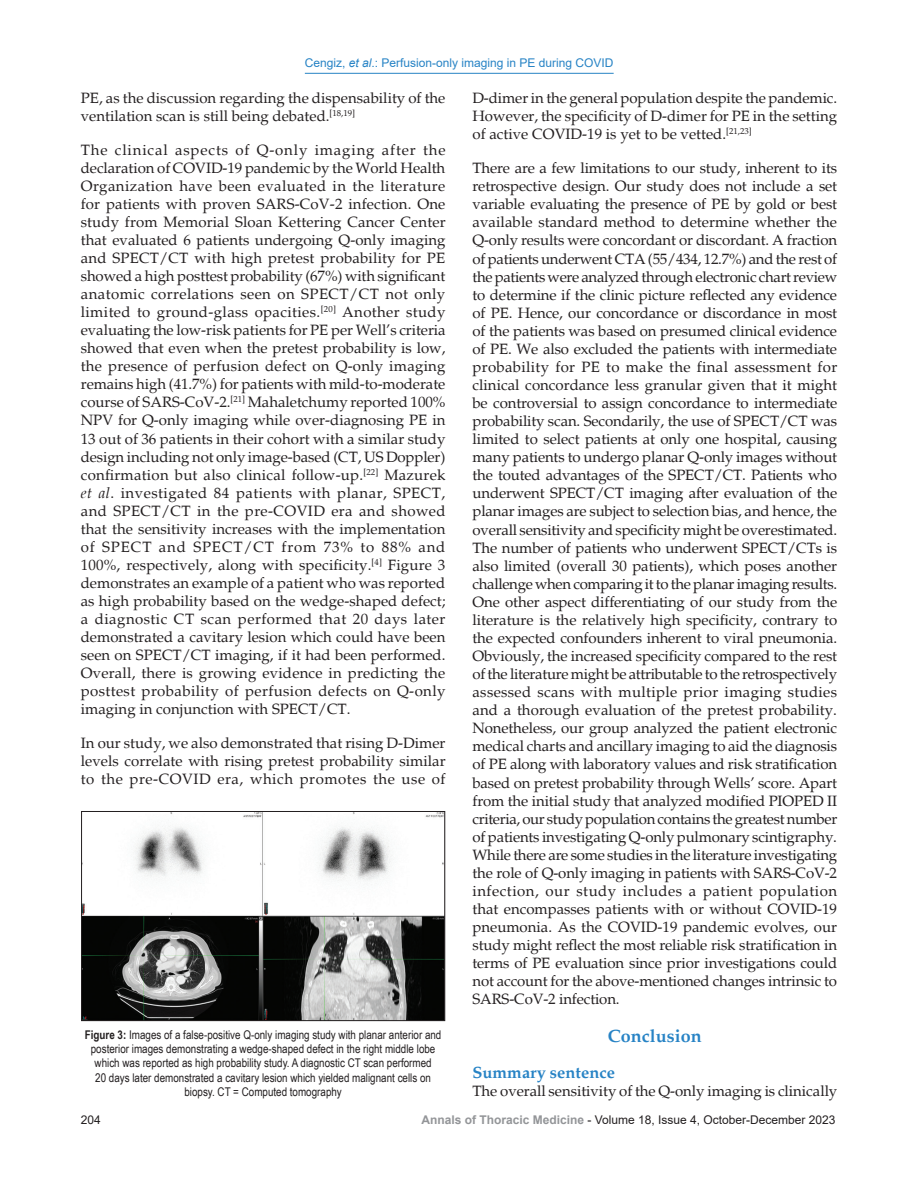
<style>
.page{position:relative;width:918px;height:1188px;background:#fff}
.page>*{position:absolute;margin:0;border:0;box-sizing:border-box;transform-origin:0 0}
.t1{font:700 18px "Palatino";color:#2783c5}
.t2{font:700 16.5px "Palatino";color:#2783c5}
.TX{font:15px/18px "Palatino";color:#231f20;text-align:justify}
.FGC{font:12px/14.4px "Arial Narrow";color:#231f20;text-align:center}
.t3{font:12px "Arial";color:#231f20}
.t4{font:12px "Arial";color:#2783c5}
.s1{font-style:italic}
.s2{font-weight:700}
.s3{font-weight:700;color:#939598}
</style>
<div class="page">
<hr style="left:305px;top:73px;width:309px;height:1px;background:#2783c5">
<img style="left:83px;top:813px;width:360px;height:206px">
<div style="left:81px;top:811px;width:364px;height:210px;border:1px solid #231f20"></div>
<p class="t4" style="left:305px;top:55px;width:310px">Cengiz, <span class="s1">et al</span>.: Perfusion‑only imaging in PE during COVID</p>
<p class="TX" style="left:81px;top:89px;width:366px">PE, as the discussion regarding the dispensability of the ventilation scan is still being debated.<sup>[18,19]</sup></p>
<p class="TX" style="left:81px;top:141px;width:366px">The clinical aspects of Q‑only imaging after the declaration of COVID‑19 pandemic by the World Health Organization have been evaluated in the literature for patients with proven SARS‑CoV‑2 infection. One study from Memorial Sloan Kettering Cancer Center that evaluated 6 patients undergoing Q‑only imaging and SPECT/CT with high pretest probability for PE showed a high posttest probability (67%) with significant anatomic correlations seen on SPECT/CT not only limited to ground‑glass opacities.<sup>[20]</sup> Another study evaluating the low‑risk patients for PE per Well’s criteria showed that even when the pretest probability is low, the presence of perfusion defect on Q‑only imaging remains high (41.7%) for patients with mild‑to‑moderate course of SARS‑CoV‑2.<sup>[21]</sup> Mahaletchumy reported 100% NPV for Q‑only imaging while over‑diagnosing PE in 13 out of 36 patients in their cohort with a similar study design including not only image‑based (CT, US Doppler) confirmation but also clinical follow‑up.<sup>[22]</sup> Mazurek <span class="s1">et al</span>. investigated 84 patients with planar, SPECT, and SPECT/CT in the pre‑COVID era and showed that the sensitivity increases with the implementation of SPECT and SPECT/CT from 73% to 88% and 100%, respectively, along with specificity.<sup>[4]</sup> Figure 3 demonstrates an example of a patient who was reported as high probability based on the wedge‑shaped defect; a diagnostic CT scan performed that 20 days later demonstrated a cavitary lesion which could have been seen on SPECT/CT imaging, if it had been performed.<br>Overall, there is growing evidence in predicting the posttest probability of perfusion defects on Q‑only imaging in conjunction with SPECT/CT.</p>
<p class="TX" style="left:81px;top:734px;width:366px">In our study, we also demonstrated that rising D‑Dimer levels correlate with rising pretest probability similar to the pre‑COVID era, which promotes the use of</p>
<p class="FGC" style="left:85px;top:1027px;width:358px"><span class="s2">Figure 3:</span> Images of a false‑positive Q‑only imaging study with planar anterior and posterior images demonstrating a wedge‑shaped defect in the right middle lobe which was reported as high probability study. A diagnostic CT scan performed<br>20 days later demonstrated a cavitary lesion which yielded malignant cells on biopsy. CT = Computed tomography</p>
<p class="TX" style="left:472px;top:89px;width:366px">D‑dimer in the general population despite the pandemic.<br>However, the specificity of D‑dimer for PE in the setting of active COVID‑19 is yet to be vetted.<sup>[21,23]</sup></p>
<p class="TX" style="left:472px;top:159px;width:366px">There are a few limitations to our study, inherent to its retrospective design. Our study does not include a set variable evaluating the presence of PE by gold or best available standard method to determine whether the Q‑only results were concordant or discordant. A fraction of patients underwent CTA (55/434, 12.7%) and the rest of the patients were analyzed through electronic chart review to determine if the clinic picture reflected any evidence of PE. Hence, our concordance or discordance in most of the patients was based on presumed clinical evidence of PE. We also excluded the patients with intermediate probability for PE to make the final assessment for clinical concordance less granular given that it might be controversial to assign concordance to intermediate probability scan. Secondarily, the use of SPECT/CT was limited to select patients at only one hospital, causing many patients to undergo planar Q‑only images without the touted advantages of the SPECT/CT. Patients who underwent SPECT/CT imaging after evaluation of the planar images are subject to selection bias, and hence, the overall sensitivity and specificity might be overestimated.<br>The number of patients who underwent SPECT/CTs is also limited (overall 30 patients), which poses another challenge when comparing it to the planar imaging results.<br>One other aspect differentiating of our study from the literature is the relatively high specificity, contrary to the expected confounders inherent to viral pneumonia.<br>Obviously, the increased specificity compared to the rest of the literature might be attributable to the retrospectively assessed scans with multiple prior imaging studies and a thorough evaluation of the pretest probability.<br>Nonetheless, our group analyzed the patient electronic medical charts and ancillary imaging to aid the diagnosis of PE along with laboratory values and risk stratification based on pretest probability through Wells’ score. Apart from the initial study that analyzed modified PIOPED II criteria, our study population contains the greatest number of patients investigating Q‑only pulmonary scintigraphy.<br>While there are some studies in the literature investigating the role of Q‑only imaging in patients with SARS‑CoV‑2 infection, our study includes a patient population that encompasses patients with or without COVID‑19 pneumonia. As the COVID‑19 pandemic evolves, our study might reflect the most reliable risk stratification in terms of PE evaluation since prior investigations could not account for the above‑mentioned changes intrinsic to SARS‑CoV‑2 infection.</p>
<h1 class="t1" style="left:608px;top:1026px;width:95px">Conclusion</h1>
<h2 class="t2" style="left:472px;top:1063px;width:144px">Summary sentence</h2>
<p class="TX" style="left:472px;top:1083px;width:366px">The overall sensitivity of the Q‑only imaging is clinically</p>
<p class="t3" style="left:81px;top:1111px;width:22px">204</p>
<p class="t3" style="left:421px;top:1111px;width:416px"><span class="s3">Annals of Thoracic Medicine</span> - Volume 18, Issue 4, October‑December 2023</p>
</div>
